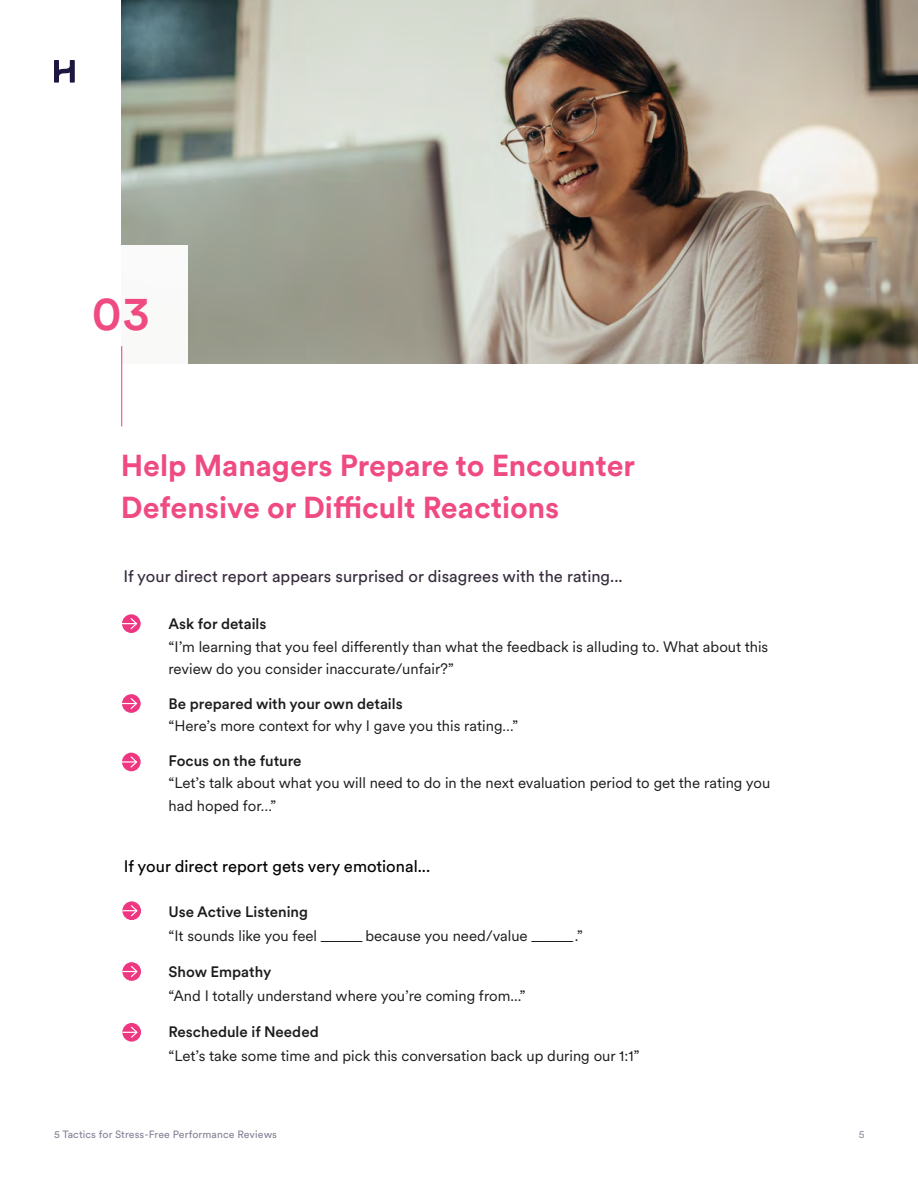
<style>
.page{position:relative;width:918px;height:1188px;background:#fff}
.page>*{position:absolute;margin:0;border:0;box-sizing:border-box;transform-origin:0 0}
.t1{font:500 48px "Circular XX";color:#ef4a81}
.t2{font:700 30px/42px "Circular XX";color:#ef4a81}
.t3{font:16.5px "Circular XX";color:#372c3d}
.t4{font:16.5px "Circular XX";color:#000}
.t5{font:15px/22.5px "Circular XX";color:#1c1c1c}
.t6{font:500 15px "Circular XX";color:#1c1c1c}
.t7{font:10.5px "Circular XX";letter-spacing:.01em;color:#888197}
.t8{font:10.5px "Circular XX";color:#888197}
</style>
<div class="page">
<svg style="left:54px;top:60px;width:21px;height:23px"></svg>
<svg style="left:122px;top:614px;width:19px;height:19px"></svg>
<svg style="left:122px;top:617px;width:16px;height:14px"></svg>
<svg style="left:122px;top:901px;width:19px;height:19px"></svg>
<svg style="left:122px;top:904px;width:17px;height:14px"></svg>
<svg style="left:122px;top:694px;width:19px;height:19px"></svg>
<svg style="left:122px;top:697px;width:16px;height:13px"></svg>
<svg style="left:122px;top:962px;width:19px;height:19px"></svg>
<svg style="left:122px;top:965px;width:17px;height:13px"></svg>
<svg style="left:122px;top:753px;width:19px;height:18px"></svg>
<svg style="left:122px;top:755px;width:16px;height:14px"></svg>
<svg style="left:122px;top:1023px;width:19px;height:19px"></svg>
<svg style="left:122px;top:1025px;width:17px;height:14px"></svg>
<img style="left:122px;top:0;width:796px;height:363px">
<div style="left:54px;top:245px;width:134px;height:133px;background:#fff"></div>
<hr style="left:121px;top:346px;width:1px;height:80px;background:#ee3780">
<h1 class="t1" style="left:92px;top:280px;width:60px">03</h1>
<h2 class="t2" style="left:121px;top:443px;width:516px">Help Managers Prepare to Encounter<br>Defensive or Difficult Reactions</h2>
<p class="t3" style="left:124px;top:565px;width:501px">If your direct report appears surprised or disagrees with the rating...</p>
<p class="t6" style="left:168px;top:614px;width:100px">Ask for details</p>
<p class="t5" style="left:168px;top:635px;width:601px">“I’m learning that you feel differently than what the feedback is alluding to. What about this review do you consider inaccurate/unfair?”</p>
<p class="t6" style="left:168px;top:693px;width:236px">Be prepared with your own details</p>
<p class="t5" style="left:168px;top:714px;width:351px">“Here’s more context for why I gave you this rating…”</p>
<p class="t6" style="left:168px;top:750px;width:135px">Focus on the future</p>
<p class="t5" style="left:168px;top:771px;width:603px">“Let’s talk about what you will need to do in the next evaluation period to get the rating you had hoped for…”</p>
<p class="t4" style="left:124px;top:855px;width:308px">If your direct report gets very emotional...</p>
<p class="t6" style="left:168px;top:902px;width:141px">Use Active Listening</p>
<p class="t5" style="left:168px;top:924px;width:416px">“It sounds like you feel ______ because you need/value ______ .”</p>
<p class="t6" style="left:168px;top:962px;width:104px">Show Empathy</p>
<p class="t5" style="left:168px;top:984px;width:359px">“And I totally understand where you’re coming from...”</p>
<p class="t6" style="left:168px;top:1022px;width:152px">Reschedule if Needed</p>
<p class="t5" style="left:168px;top:1044px;width:473px">“Let’s take some time and pick this conversation back up during our 1:1”</p>
<p class="t7" style="left:54px;top:1128px;width:225px">5 Tactics for Stress-Free Performance Reviews</p>
<p class="t8" style="left:859px;top:1128px;width:7px">5</p>
</div>
